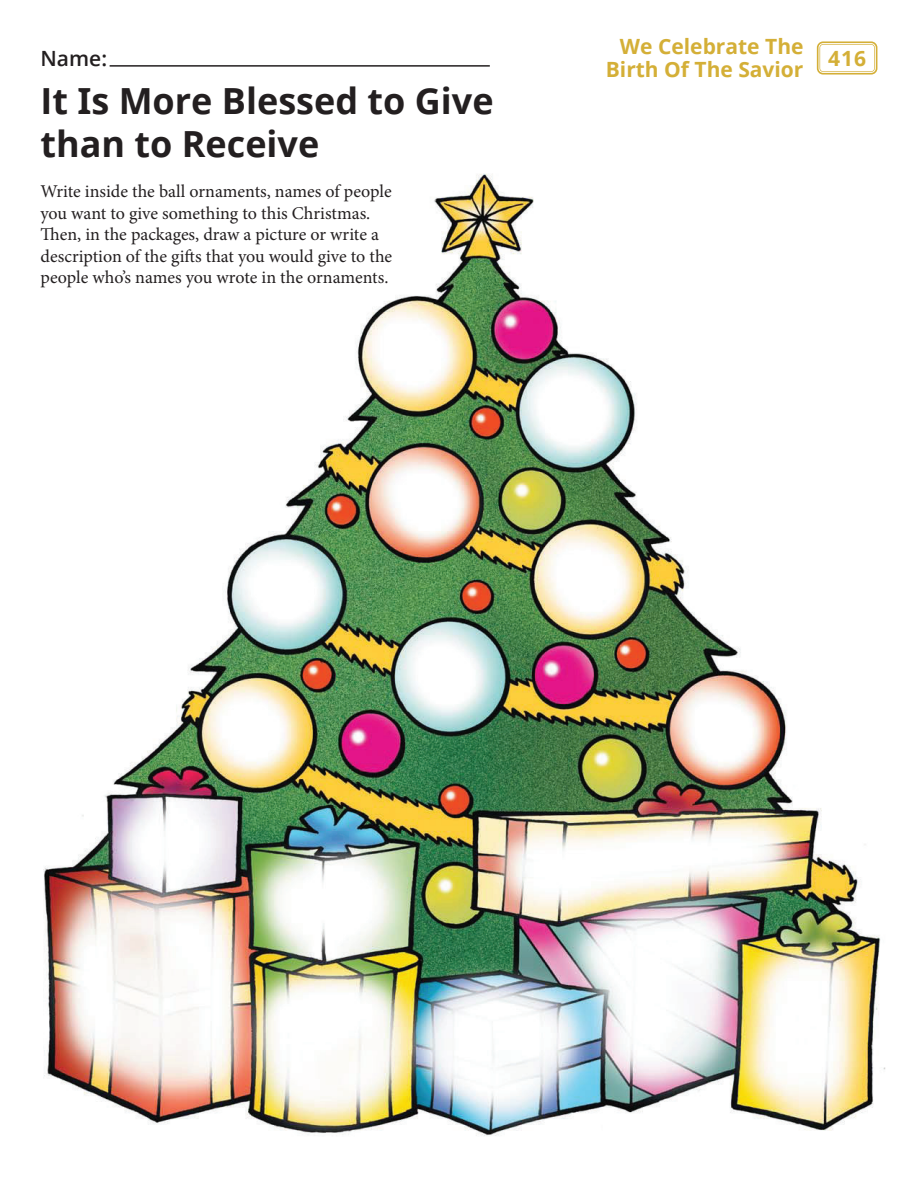
<style>
.page{position:relative;width:918px;height:1188px;background:#fff}
.page>*{position:absolute;margin:0;border:0;box-sizing:border-box;transform-origin:0 0}
.t1{font:700 36px/43.2px "Open Sans";color:#231f20}
.t2{font:700 21px/22.5px "Open Sans";color:#d4af37;text-align:right}
.t3{font:600 21px "Open Sans";color:#231f20}
.t4{font:18px/21.6px "Minion Pro";letter-spacing:-.005em;color:#231f20}
</style>
<div class="page">
<img style="left:43px;top:173px;width:843px;height:963px">
<svg style="left:817px;top:41px;width:60px;height:34px"></svg>
<hr style="left:110px;top:65px;width:380px;height:2px;background:#231f20">
<p class="t2" style="left:606px;top:35px;width:199px">We Celebrate The<br>Birth Of The Savior</p>
<p class="t3" style="left:41px;top:44px;width:68px">Name:</p>
<p class="t2" style="left:828px;top:46px;width:40px">416</p>
<p class="t1" style="left:41px;top:78px;width:455px">It Is More Blessed to Give than to Receive</p>
<p class="t4" style="left:41px;top:180px;width:353px">Write inside the ball ornaments, names of people you want to give something to this Christmas.<br>Then, in the packages, draw a picture or write a description of the gifts that you would give to the people who’s names you wrote in the ornaments.</p>
</div>
